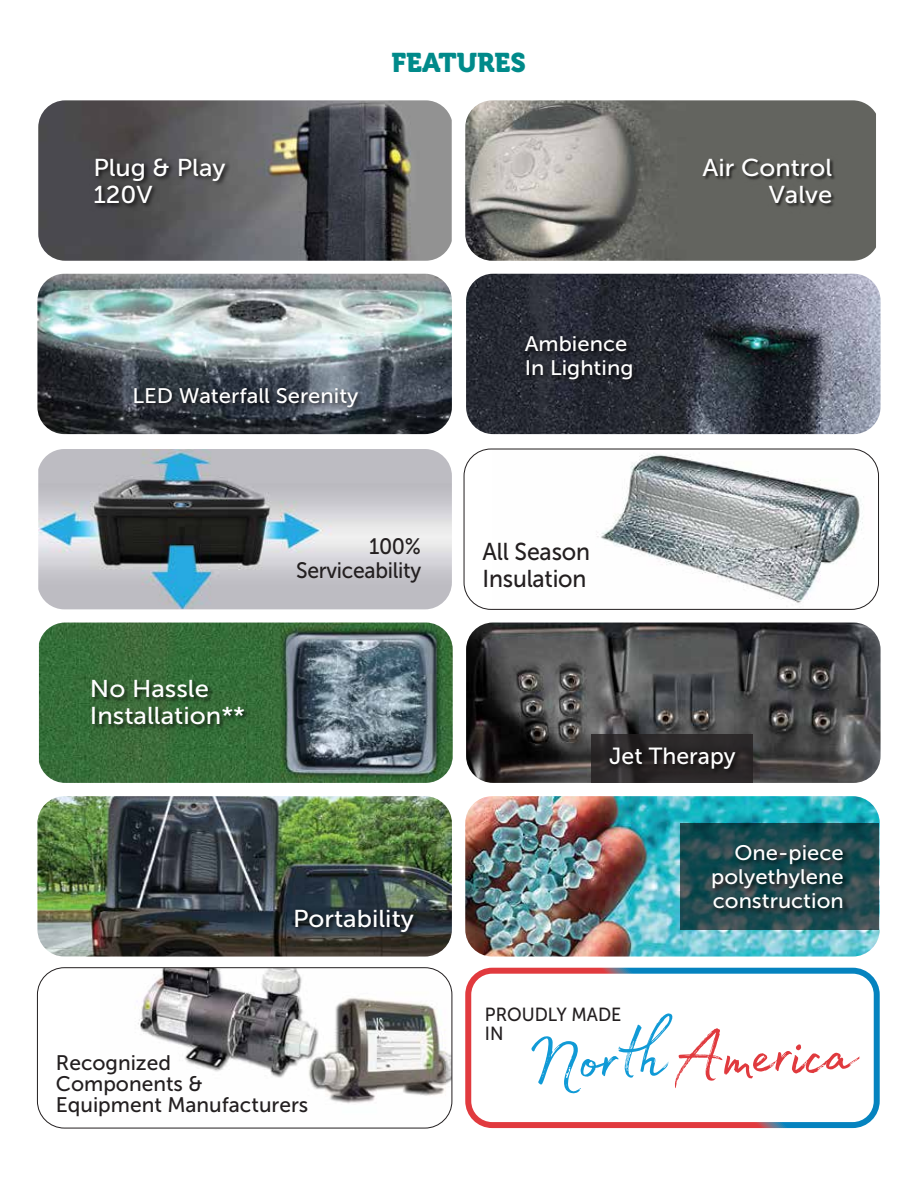
<style>
.page{position:relative;width:918px;height:1188px;background:#fff}
.page>*{position:absolute;margin:0;border:0;box-sizing:border-box;transform-origin:0 0}
.t1{font:26.85px "Museo 900";color:#008a8a}
.t2{font:24.3px/26.8px "Museo Sans 500";color:#fff;text-align:right;scale:1.05 1}
.t3{font:24.3px/26.8px "Museo Sans 500";letter-spacing:-.005em;color:#231f20;scale:.95 1}
.t4{font:23.25px "Museo Sans 500";color:#fff}
.t5{font:22.35px/24.3px "Museo Sans 500";letter-spacing:-.015em;color:#231f20;text-align:right;scale:.95 1}
.t6{font:21px/24px "Museo Sans 500";color:#fff;scale:1.05 1}
.t7{font:21px/21px "Museo Sans 500";color:#231f20}
.t8{font:18.9px/19.4px "Museo Sans 500";color:#231f20;scale:.94 1}
</style>
<div class="page">
<img style="left:465px;top:796px;width:415px;height:161px">
<img style="left:135px;top:968px;width:317px;height:160px">
<div style="left:37px;top:968px;width:415px;height:160px;border:1px solid #231f20;border-radius:27px"></div>
<svg style="left:465px;top:968px;width:415px;height:160px"></svg>
<img style="left:466px;top:623px;width:415px;height:160px">
<img style="left:596px;top:449px;width:278px;height:159px">
<div style="left:464px;top:449px;width:415px;height:161px;border:1px solid #231f20;border-radius:27px"></div>
<img style="left:38px;top:449px;width:414px;height:160px">
<img style="left:37px;top:274px;width:415px;height:160px">
<img style="left:465px;top:100px;width:411px;height:161px">
<img style="left:701px;top:154px;width:137px;height:33px">
<img style="left:768px;top:181px;width:70px;height:33px">
<img style="left:466px;top:274px;width:415px;height:160px">
<img style="left:38px;top:100px;width:414px;height:161px">
<img style="left:89px;top:151px;width:145px;height:65px">
<img style="left:39px;top:623px;width:414px;height:160px">
<img style="left:87px;top:674px;width:129px;height:27px">
<img style="left:128px;top:381px;width:239px;height:34px">
<img style="left:521px;top:329px;width:121px;height:58px">
<svg style="left:592px;top:734px;width:161px;height:49px;background:#2c292a"></svg>
<img style="left:606px;top:741px;width:137px;height:36px">
<svg style="left:681px;top:823px;width:198px;height:107px;background:#204a4f"></svg>
<img style="left:707px;top:838px;width:145px;height:83px">
<img style="left:37px;top:796px;width:415px;height:161px">
<img style="left:289px;top:902px;width:133px;height:38px">
<img style="left:87px;top:701px;width:166px;height:35px">
<svg style="left:531px;top:1013px;width:329px;height:81px"></svg>
<p class="t2" style="left:93px;top:154px;width:127px;text-align:left">Plug &amp; Play<br>120V</p>
<p class="t1" style="left:392px;top:48px;width:136px">FEATURES</p>
<p class="t6" style="left:133px;top:383px;width:217px">LED Waterfall Serenity</p>
<p class="t6" style="left:525px;top:332px;width:105px">Ambience<br>In Lighting</p>
<p class="t2" style="left:90px;top:676px;width:115px">No Hassle</p>
<p class="t2" style="left:90px;top:702px;width:149px">Installation**</p>
<p class="t5" style="left:296px;top:534px;width:133px">100%<br>Serviceability</p>
<p class="t3" style="left:482px;top:539px;width:115px">All Season<br>Insulation</p>
<p class="t2" style="left:702px;top:154px;width:125px">Air Control<br>Valve</p>
<p class="t2" style="left:293px;top:905px;width:117px">Portability</p>
<p class="t7" style="left:56px;top:1053px;width:254px">Recognized<br>Components &amp;<br>Equipment Manufacturers</p>
<p class="t4" style="left:609px;top:744px;width:128px">Jet Therapy</p>
<p class="t8" style="left:485px;top:1004px;width:147px">PROUDLY MADE<br>IN</p>
<p class="t6" style="left:711px;top:841px;width:128px;text-align:justify;text-indent:23px">One-piece polyethylene construction</p>
</div>
